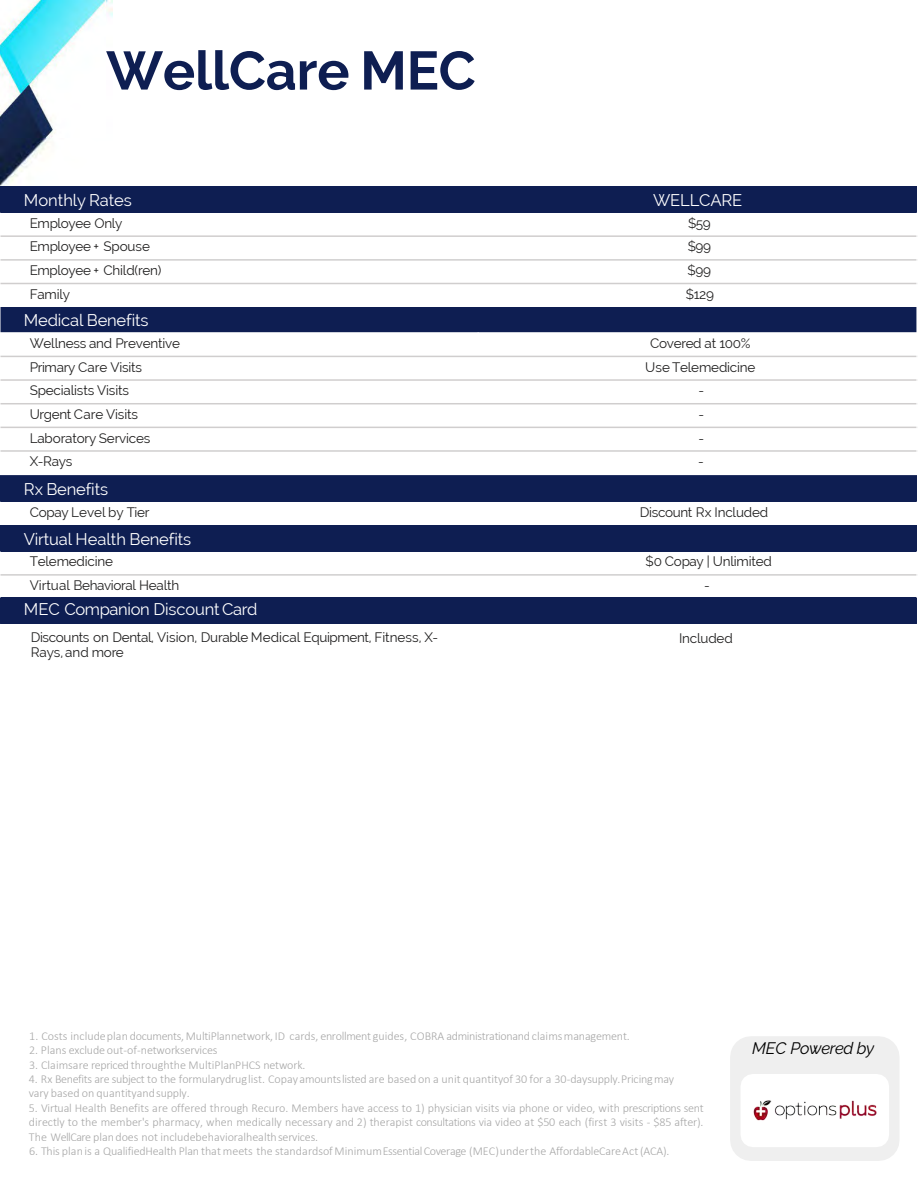
<style>
.page{position:relative;width:918px;height:1188px;background:#fff}
.page>*{position:absolute;margin:0;border:0;box-sizing:border-box;transform-origin:0 0}
.t1{font:700 54px "Raleway";letter-spacing:-.005em;color:#0e1e52}
.t2{font:16.5px "Raleway";letter-spacing:-.01em;color:#fff}
.t3{font:italic 16.5px "Raleway";letter-spacing:-.025em;color:#000}
.t4{font:13.5px "Raleway";letter-spacing:-.015em;color:#201f1f}
.t5{font:300 12px/14.4px "Calibri";letter-spacing:-.01em;color:#a6a6a6}
</style>
<div class="page">
<img style="left:0;top:0;width:112px;height:187px">
<div style="left:0;top:187px;width:478px;height:26px;background:#0e1e52"></div>
<div style="left:478px;top:187px;width:439px;height:26px;background:#0e1e52"></div>
<div style="left:0;top:307px;width:917px;height:26px;background:#0e1e52"></div>
<div style="left:0;top:475px;width:917px;height:27px;background:#0e1e52"></div>
<div style="left:0;top:525px;width:917px;height:26px;background:#0e1e52"></div>
<div style="left:0;top:598px;width:917px;height:26px;background:#0e1e52"></div>
<hr style="left:0;top:235px;width:917px;height:2px;background:#d0cece">
<hr style="left:0;top:259px;width:917px;height:2px;background:#d0cece">
<hr style="left:0;top:283px;width:917px;height:1px;background:#d0cece">
<hr style="left:0;top:332px;width:917px;height:1px;background:#fff">
<hr style="left:0;top:356px;width:917px;height:1px;background:#d0cece">
<hr style="left:0;top:379px;width:917px;height:2px;background:#d0cece">
<hr style="left:0;top:403px;width:917px;height:1px;background:#d0cece">
<hr style="left:0;top:427px;width:917px;height:1px;background:#d0cece">
<hr style="left:0;top:450px;width:917px;height:2px;background:#d0cece">
<hr style="left:0;top:574px;width:917px;height:2px;background:#d0cece">
<hr style="left:0;top:213px;width:1px;height:262px;background:#fff">
<hr style="left:0;top:551px;width:1px;height:47px;background:#fff">
<svg style="left:730px;top:1036px;width:169px;height:125px"></svg>
<img style="left:749px;top:1099px;width:131px;height:24px">
<img style="left:1px;top:1px;width:105px;height:136px">
<h2 class="t1" style="left:106px;top:40px;width:371px">WellCare MEC</h2>
<p class="t2" style="left:24px;top:191px;width:109px">Monthly Rates</p>
<p class="t2" style="left:653px;top:191px;width:91px">WELLCARE</p>
<p class="t4" style="left:30px;top:215px;width:94px">Employee Only</p>
<p class="t4" style="left:688px;top:215px;width:24px">$59</p>
<p class="t4" style="left:30px;top:239px;width:122px">Employee + Spouse</p>
<p class="t4" style="left:688px;top:239px;width:25px">$99</p>
<p class="t4" style="left:30px;top:262px;width:133px">Employee + Child(ren)</p>
<p class="t4" style="left:688px;top:262px;width:25px">$99</p>
<p class="t4" style="left:30px;top:286px;width:42px">Family</p>
<p class="t4" style="left:686px;top:286px;width:30px">$129</p>
<p class="t2" style="left:24px;top:311px;width:126px">Medical Benefits</p>
<p class="t4" style="left:30px;top:335px;width:152px">Wellness and Preventive</p>
<p class="t4" style="left:650px;top:335px;width:102px">Covered at 100%</p>
<p class="t4" style="left:30px;top:359px;width:114px">Primary Care Visits</p>
<p class="t4" style="left:645px;top:359px;width:112px">Use Telemedicine</p>
<p class="t4" style="left:30px;top:383px;width:101px">Specialists Visits</p>
<p class="t4" style="left:698px;top:383px;width:7px">-</p>
<p class="t4" style="left:30px;top:406px;width:110px">Urgent Care Visits</p>
<p class="t4" style="left:698px;top:406px;width:7px">-</p>
<p class="t4" style="left:30px;top:430px;width:122px">Laboratory Services</p>
<p class="t4" style="left:698px;top:430px;width:7px">-</p>
<p class="t4" style="left:30px;top:454px;width:44px">X-Rays</p>
<p class="t4" style="left:698px;top:454px;width:7px">-</p>
<p class="t2" style="left:24px;top:480px;width:86px">Rx Benefits</p>
<p class="t4" style="left:30px;top:504px;width:121px">Copay Level by Tier</p>
<p class="t4" style="left:640px;top:504px;width:130px">Discount Rx Included</p>
<p class="t2" style="left:24px;top:529px;width:169px">Virtual Health Benefits</p>
<p class="t4" style="left:30px;top:554px;width:85px">Telemedicine</p>
<p class="t4" style="left:646px;top:554px;width:128px">$0 Copay | Unlimited</p>
<p class="t4" style="left:30px;top:577px;width:151px">Virtual Behavioral Health</p>
<p class="t4" style="left:704px;top:577px;width:7px">-</p>
<p class="t2" style="left:24px;top:600px;width:235px">MEC Companion Discount Card</p>
<p class="t4" style="left:31px;top:630px;width:409px">Discounts on Dental, Vision, Durable Medical Equipment, Fitness, X-</p>
<p class="t4" style="left:31px;top:645px;width:95px">Rays, and more</p>
<p class="t4" style="left:679px;top:631px;width:55px">Included</p>
<p class="t5" style="left:29px;top:1029px;width:602px">1. Costs includeplan documents, MultiPlannetwork, ID cards, enrollment guides, COBRA administrationand claimsmanagement.</p>
<p class="t5" style="left:29px;top:1043px;width:190px">2. Plans exclude out-of-networkservices</p>
<p class="t5" style="left:29px;top:1057px;width:278px">3. Claimsare repriced throughthe MultiPlanPHCS network.</p>
<p class="t5" style="left:29px;top:1072px;width:647px">4. Rx Benefits are subject to the formularydruglist. Copayamountslisted are based on a unit quantityof 30 for a 30-daysupply.Pricingmay vary based on quantityandsupply.</p>
<p class="t5" style="left:29px;top:1101px;width:676px;text-align:justify">5. Virtual Health Benefits are offered through Recuro. Members have access to 1) physician visits via phone or video, with prescriptions sent directly to the member's pharmacy, when medically necessary and 2) therapist consultations via video at $50 each (first 3 visits - $85 after).<br>The WellCare plandoes not includebehavioralhealthservices.</p>
<p class="t5" style="left:29px;top:1144px;width:642px">6. This planis a QualifiedHealth Plan that meets the standardsof MinimumEssentialCoverage (MEC) under the AffordableCareAct (ACA).</p>
<p class="t3" style="left:752px;top:1039px;width:124px">MEC Powered by</p>
</div>
